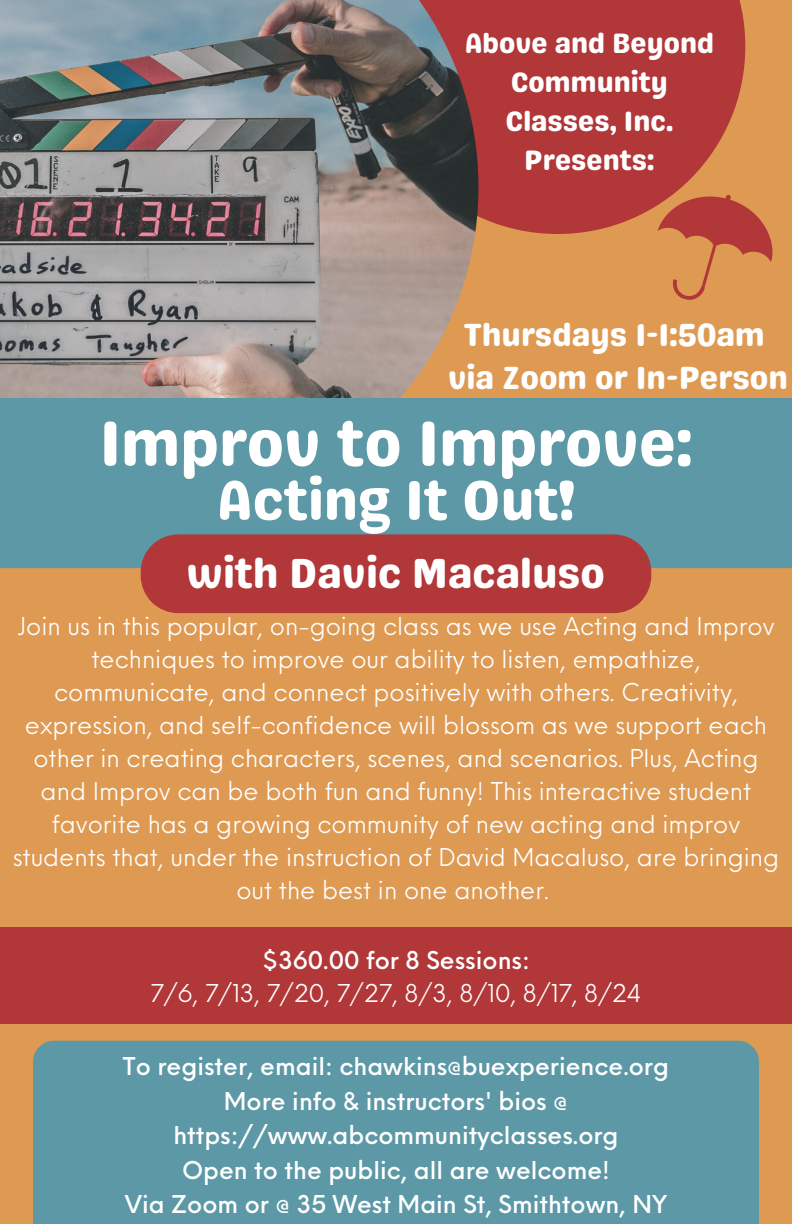
<style>
.page{position:relative;width:792px;height:1224px;background:#de9a53}
.page>*{position:absolute;margin:0;border:0;box-sizing:border-box;transform-origin:0 0}
.t1{font:64px "Genty Sans";color:#fff}
.t2{font:56px "Genty Sans";color:#fff}
.t3{font:42px "Genty Sans";color:#fff}
.t4{font:32px "Genty Sans";color:#fff}
.t5{font:28px/39px "Genty Sans";color:#fff;text-align:center}
.t6{font:24px/33px "Neue Einstellung";color:#fff;text-align:center}
.t7{font:500 24px/34.4px "Neue Einstellung";color:#fff;text-align:center}
</style>
<div class="page">
<div style="left:370px;top:0;width:375px;height:234px;background:#b13739"></div>
<img style="left:0;top:0;width:478px;height:398px">
<div style="left:0;top:398px;width:792px;height:170px;background:#5c98a6"></div>
<svg style="left:642px;top:179px;width:131px;height:121px"></svg>
<div style="left:141px;top:534px;width:510px;height:79px;background:#b13739"></div>
<div style="left:33px;top:1041px;width:726px;height:183px;background:#5c98a6"></div>
<div style="left:0;top:927px;width:792px;height:96px;background:#b13739"></div>
<p class="t5" style="left:465px;top:24px;width:251px">Above and Beyond<br>Community<br>Classes, Inc.<br>Presents:</p>
<p class="t4" style="left:463px;top:315px;width:303px">Thursdays 1-1:50am</p>
<p class="t4" style="left:448px;top:359px;width:342px">via Zoom or In-Person</p>
<p class="t1" style="left:100px;top:405px;width:594px">Improv to Improve:</p>
<p class="t2" style="left:217px;top:467px;width:360px">Acting It Out!</p>
<p class="t3" style="left:187px;top:549px;width:420px">with Davic Macaluso</p>
<p class="t6" style="left:13px;top:607px;width:768px">Join us in this popular, on-going class as we use Acting and Improv techniques to improve our ability to listen, empathize, communicate, and connect positively with others. Creativity, expression, and self-confidence will blossom as we support each other in creating characters, scenes, and scenarios. Plus, Acting and Improv can be both fun and funny! This interactive student favorite has a growing community of new acting and improv students that, under the instruction of David Macaluso, are bringing out the best in one another.</p>
<p class="t7" style="left:262px;top:941px;width:269px">$360.00 for 8 Sessions:</p>
<p class="t6" style="left:150px;top:974px;width:492px">7/6, 7/13, 7/20, 7/27, 8/3, 8/10, 8/17, 8/24</p>
<p class="t7" style="left:123px;top:1047px;width:548px">To register, email: chawkins@buexperience.org</p>
<p class="t7" style="left:173px;top:1082px;width:447px">More info &amp; instructors' bios @ https://www.abcommunityclasses.org</p>
<p class="t7" style="left:182px;top:1151px;width:429px">Open to the public, all are welcome!</p>
<p class="t7" style="left:125px;top:1185px;width:544px">Via Zoom or @ 35 West Main St, Smithtown, NY</p>
</div>
